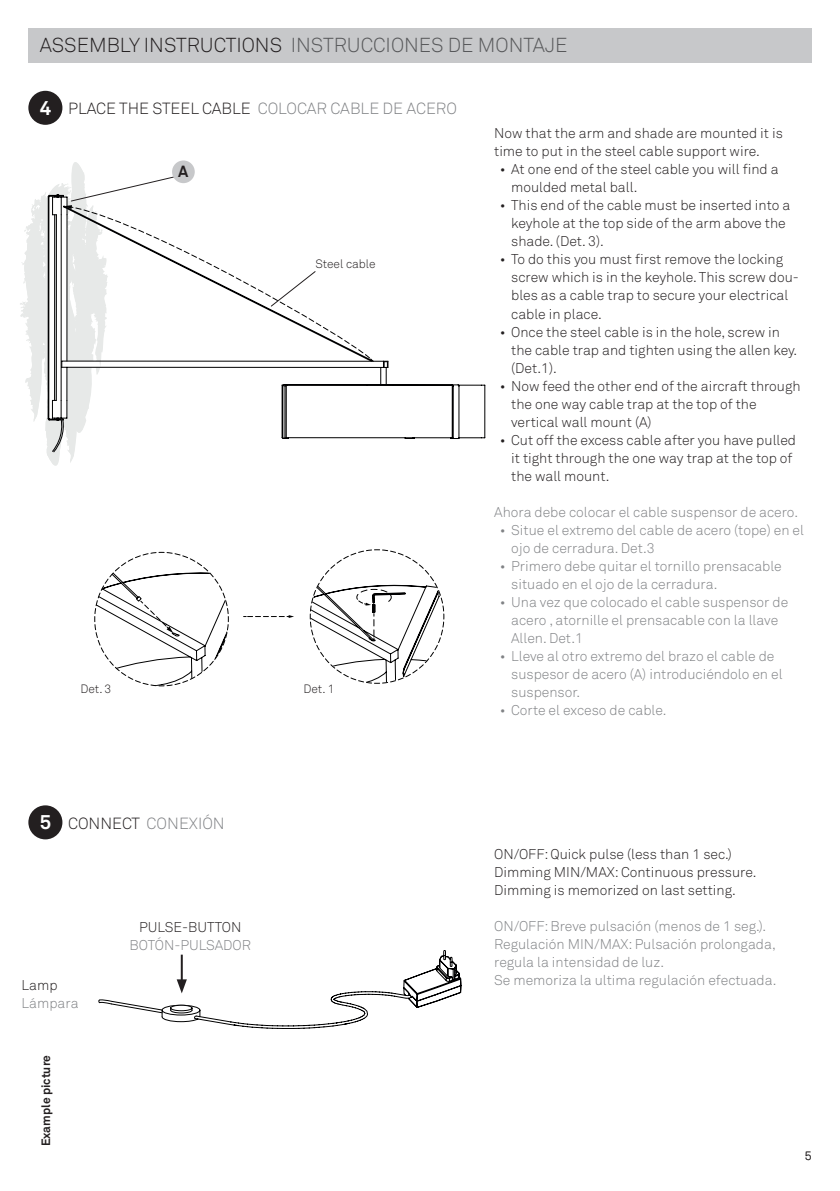
<style>
.page{position:relative;width:840px;height:1191px;background:#fff}
.page>*{position:absolute;margin:0;border:0;box-sizing:border-box;transform-origin:0 0}
.t1{font:300 20px "Akkurat Pro";color:#57585a}
.t2{font:700 20px "Akkurat Pro";color:#fff}
.t3{font:300 16px "Akkurat Pro";color:#808285}
.t4{font:700 16px "Akkurat Pro";color:#231f20}
.t5{font:300 14px/18px "Akkurat Pro";color:#231f20}
.t6{font:300 14px/18px "Akkurat Pro";color:#808285}
.t7{font:300 12px "Akkurat Pro";color:#231f20}
.t8{font:700 12px "Akkurat Pro";color:#231f20}
.s1{color:#231f20}
</style>
<div class="page">
<div style="left:28px;top:28px;width:783px;height:34px;background:#c7c8ca"></div>
<div style="left:28px;top:91px;width:34px;height:34px;background:#231f20;border-radius:50%"></div>
<div style="left:28px;top:805px;width:34px;height:34px;background:#231f20;border-radius:50%"></div>
<svg style="left:175px;top:359px;width:310px;height:80px"></svg>
<svg style="left:383px;top:361px;width:5px;height:6px"></svg>
<svg style="left:175px;top:247px;width:195px;height:112px"></svg>
<svg style="left:369px;top:358px;width:4px;height:4px"></svg>
<svg style="left:270px;top:271px;width:45px;height:36px"></svg>
<svg style="left:94px;top:552px;width:135px;height:134px"></svg>
<svg style="left:309px;top:549px;width:135px;height:135px"></svg>
<svg style="left:243px;top:615px;width:51px;height:3px"></svg>
<svg style="left:99px;top:950px;width:362px;height:78px"></svg>
<svg style="left:20px;top:162px;width:155px;height:304px"></svg>
<div style="left:172px;top:160px;width:23px;height:23px;background:#c7c8ca;border-radius:50%"></div>
<h1 class="t1" style="left:40px;top:33px;width:529px"><span class="s1">ASSEMBLY INSTRUCTIONS</span> INSTRUCCIONES DE MONTAJE</h1>
<h1 class="t2" style="left:40px;top:95px;width:13px">4</h1>
<p class="t3" style="left:68px;top:99px;width:390px"><span class="s1">PLACE THE STEEL CABLE</span> COLOCAR CABLE DE ACERO</p>
<p class="t4" style="left:178px;top:161px;width:12px">A</p>
<p class="t7" style="left:315px;top:257px;width:62px">Steel cable</p>
<p class="t7" style="left:80px;top:681px;width:33px">Det. 3</p>
<p class="t7" style="left:303px;top:681px;width:33px">Det. 1</p>
<p class="t5" style="left:494px;top:124px;width:290px">Now that the arm and shade are mounted it is time to put in the steel cable support wire.</p>
<p class="t5" style="left:511px;top:160px;width:269px;text-indent:-11px">• At one end of the steel cable you will find a moulded metal ball.</p>
<p class="t5" style="left:511px;top:196px;width:280px;text-indent:-11px">• This end of the cable must be inserted into a keyhole at the top side of the arm above the shade. (Det. 3).</p>
<p class="t5" style="left:511px;top:250px;width:289px;text-indent:-11px">• To do this you must first remove the locking screw which is in the keyhole. This screw dou&shy;bles as a cable trap to secure your electrical cable in place.</p>
<p class="t5" style="left:511px;top:323px;width:287px;text-indent:-11px">• Once the steel cable is in the hole, screw in the cable trap and tighten using the allen key. (Det.1).</p>
<p class="t5" style="left:511px;top:377px;width:291px;text-indent:-11px">• Now feed the other end of the aircraft through the one way cable trap at the top of the vertical wall mount (A)</p>
<p class="t5" style="left:511px;top:431px;width:286px;text-indent:-11px">• Cut off the excess cable after you have pulled it tight through the one way trap at the top of the wall mount.</p>
<p class="t6" style="left:494px;top:503px;width:305px">Ahora debe colocar el cable suspensor de acero.</p>
<p class="t6" style="left:511px;top:521px;width:294px;text-indent:-11px">• Situe el extremo del cable de acero (tope) en el ojo de cerradura. Det.3</p>
<p class="t6" style="left:511px;top:557px;width:272px;text-indent:-11px">• Primero debe quitar el tornillo prensacable situado en el ojo de la cerradura.</p>
<p class="t6" style="left:511px;top:593px;width:278px;text-indent:-11px">• Una vez que colocado el cable suspensor de acero , atornille el prensacable con la llave<br>Allen. Det.1</p>
<p class="t6" style="left:511px;top:647px;width:273px;text-indent:-11px">• Lleve al otro extremo del brazo el cable de suspesor de acero (A) introduciéndolo en el suspensor.</p>
<p class="t6" style="left:499px;top:701px;width:168px">• Corte el exceso de cable.</p>
<h1 class="t2" style="left:40px;top:809px;width:13px">5</h1>
<p class="t3" style="left:68px;top:813px;width:158px"><span class="s1">CONNECT</span> CONEXIÓN</p>
<p class="t5" style="left:139px;top:918px;width:104px">PULSE-BUTTON</p>
<p class="t6" style="left:129px;top:936px;width:123px">BOTÓN-PULSADOR</p>
<p class="t5" style="left:22px;top:976px;width:37px">Lamp</p>
<p class="t6" style="left:22px;top:994px;width:58px">Lámpara</p>
<p class="t8" style="left:38px;top:1146px;width:93px;rotate:-90deg">Example picture</p>
<p class="t5" style="left:494px;top:845px;width:264px">ON/OFF: Quick pulse (less than 1 sec.)<br>Dimming MIN/MAX: Continuous pressure.<br>Dimming is memorized on last setting.</p>
<p class="t6" style="left:494px;top:917px;width:284px">ON/OFF: Breve pulsación (menos de 1 seg.).<br>Regulación MIN/MAX: Pulsación prolongada, regula la intensidad de luz.<br>Se memoriza la ultima regulación efectuada.</p>
<p class="t7" style="left:804px;top:1148px;width:8px">5</p>
</div>
